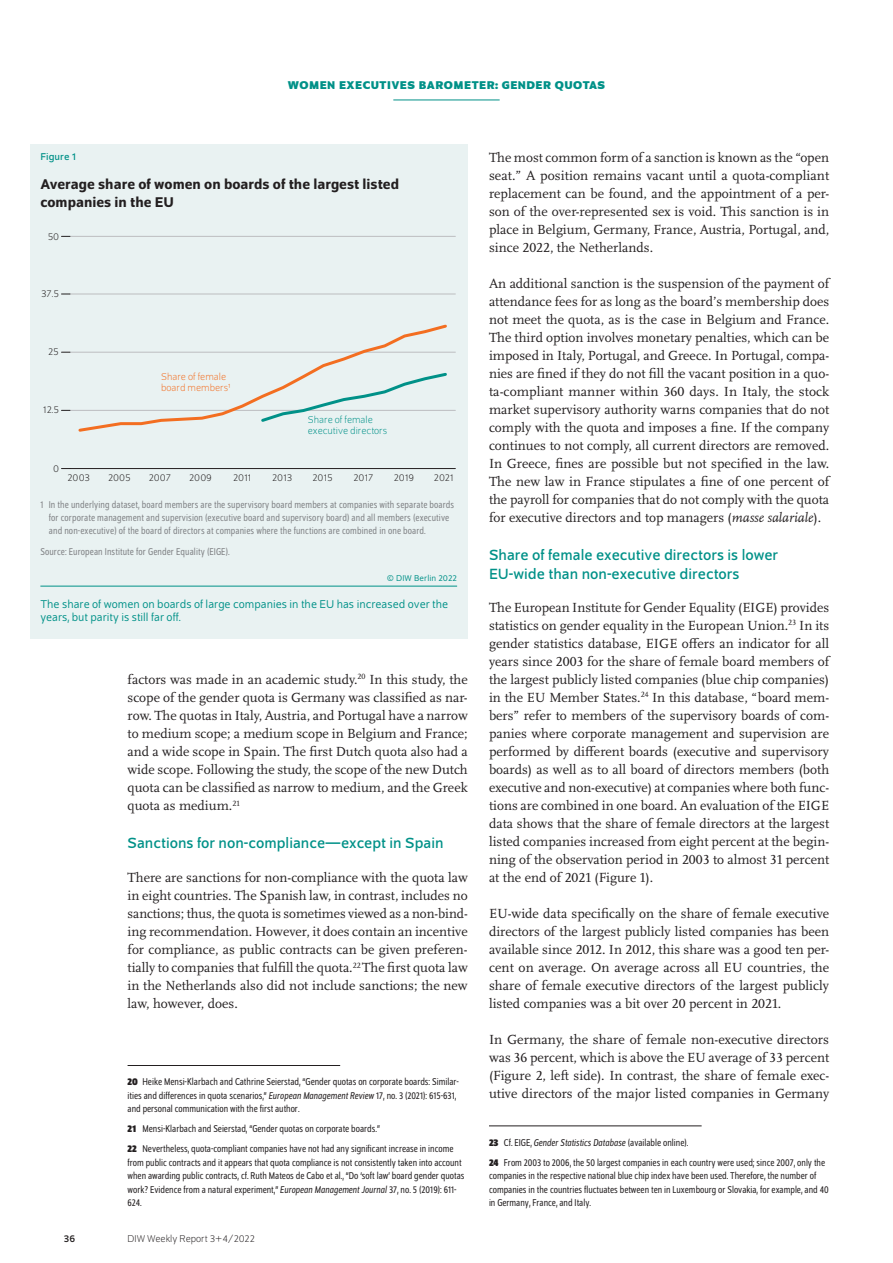
<style>
.page{position:relative;width:893px;height:1263px;background:#fff}
.page>*{position:absolute;margin:0;border:0;box-sizing:border-box;transform-origin:0 0}
.t1{font:15.75px/19.5px "Schumpeter";color:#009188}
.t2{font:500 15px/18px "Schumpeter";color:#231f20}
.t3{font:13.8px/18px "Scala Pro";color:#231f20;text-align:justify}
.t4{font:12px/13.5px "Schumpeter Blond";color:#009188}
.t5{font:700 12px "Schumpeter";letter-spacing:.04em;color:#009188}
.t6{font:semi-condensed 10.5px/13.5px "Schumpeter Blond";color:#231f20}
.t7{font:semi-condensed 10.5px/12.8px "Schumpeter Blond";letter-spacing:.01em;color:#808285}
.t8{font:300 10.5px "Schumpeter";color:#231f20}
.t9{font:300 10.5px/10.9px "Schumpeter";color:#009188}
.t10{font:300 10.5px/10.9px "Schumpeter";color:#f36e21}
.t11{font:10.5px "Schumpeter";letter-spacing:.01em;color:#009188}
.t12{font:10.5px "Schumpeter";color:#231f20}
.t13{font:9px "Schumpeter Blond";letter-spacing:.01em;color:#009188}
.s1{font-family:"Schumpeter";font-weight:700}
.s2{font-style:italic}
</style>
<div class="page">
<hr style="left:393px;top:100px;width:107px;height:1px;background:#009188">
<hr style="left:128px;top:1065px;width:212px;height:1px;background:#231f20">
<hr style="left:489px;top:1125px;width:213px;height:1px;background:#231f20">
<div style="left:30px;top:144px;width:438px;height:494px;background:#e9f2f2"></div>
<hr style="left:70px;top:236px;width:385px;height:1px;background:#bcbdc0">
<hr style="left:70px;top:468px;width:385px;height:1px;background:#231f20">
<hr style="left:70px;top:352px;width:385px;height:1px;background:#bcbdc0">
<hr style="left:70px;top:294px;width:385px;height:1px;background:#bcbdc0">
<hr style="left:70px;top:410px;width:385px;height:1px;background:#bcbdc0">
<svg style="left:76px;top:324px;width:373px;height:108px"></svg>
<hr style="left:40px;top:586px;width:417px;height:1px;background:#009188">
<p class="t5" style="left:288px;top:79px;width:22px">WOMEN</p>
<p class="t5" style="left:339px;top:79px;width:17px">EXECUTIVES</p>
<p class="t5" style="left:419px;top:79px;width:18px">BAROMETER</p>
<p class="t5" style="left:495px;top:79px;width:25px">: GENDER</p>
<p class="t5" style="left:555px;top:79px;width:10px">QUOTAS</p>
<p class="t11" style="left:40px;top:151px;width:37px">Figure 1</p>
<p class="t2" style="left:40px;top:175px;width:360px">Average share of women on boards of the largest listed companies in the EU</p>
<p class="t8" style="left:48px;top:232px;width:13px">50</p>
<p class="t8" style="left:41px;top:288px;width:20px">37.5</p>
<p class="t8" style="left:48px;top:347px;width:12px">25</p>
<p class="t8" style="left:43px;top:405px;width:18px">12.5</p>
<p class="t10" style="left:161px;top:372px;width:71px">Share of female board members¹</p>
<p class="t9" style="left:308px;top:415px;width:81px">Share of female executive directors</p>
<p class="t8" style="left:53px;top:463px;width:7px">0</p>
<p class="t8" style="left:68px;top:472px;width:24px">2003</p>
<p class="t8" style="left:108px;top:472px;width:24px">2005</p>
<p class="t8" style="left:149px;top:472px;width:24px">2007</p>
<p class="t8" style="left:189px;top:472px;width:24px">2009</p>
<p class="t8" style="left:233px;top:472px;width:20px">2011</p>
<p class="t8" style="left:272px;top:472px;width:22px">2013</p>
<p class="t8" style="left:313px;top:472px;width:22px">2015</p>
<p class="t8" style="left:353px;top:472px;width:21px">2017</p>
<p class="t8" style="left:394px;top:472px;width:22px">2019</p>
<p class="t8" style="left:434px;top:472px;width:21px">2021</p>
<p class="t7" style="left:49px;top:499px;width:407px;text-indent:-8px">1 In the underlying dataset, board members are the supervisory board members at companies with separate boards for corporate management and supervision (executive board and supervisory board) and all members (executive and non-executive) of the board of directors at companies where the functions are combined in one board.</p>
<p class="t7" style="left:40px;top:546px;width:191px">Source: European Institute for Gender Equality (EIGE).</p>
<p class="t13" style="left:387px;top:574px;width:72px">© DIW Berlin 2022</p>
<p class="t4" style="left:40px;top:597px;width:409px">The share of women on boards of large companies in the EU has increased over the years, but parity is still far off.</p>
<p class="t3" style="left:128px;top:670px;width:342px">factors was made in an academic study.<sup>20</sup> In this study, the scope of the gender quota is Germany was classified as nar&shy;row. The quotas in Italy, Austria, and Portugal have a narrow to medium scope; a medium scope in Belgium and France; and a wide scope in Spain. The first Dutch quota also had a wide scope. Following the study, the scope of the new Dutch quota can be classified as narrow to medium, and the Greek quota as medium.<sup>21</sup></p>
<p class="t1" style="left:128px;top:833px;width:318px">Sanctions for non-compliance—except in Spain</p>
<p class="t3" style="left:128px;top:868px;width:342px">There are sanctions for non-compliance with the quota law in eight countries. The Spanish law, in contrast, includes no sanctions; thus, the quota is sometimes viewed as a non-bind&shy;ing recommendation. However, it does contain an incentive for compliance, as public contracts can be given preferen&shy;tially to companies that fulfill the quota.<sup>22</sup> The first quota law in the Netherlands also did not include sanctions; the new law, however, does.</p>
<p class="t6" style="left:128px;top:1075px;width:333px"><span class="s1">20</span> Heike Mensi-Klarbach and Cathrine Seierstad, “Gender quotas on corporate boards: Similar&shy;ities and differences in quota scenarios,” <span class="s2">European Management Review</span> 17, no. 3 (2021): 615-631, and personal communication with the first author.</p>
<p class="t6" style="left:128px;top:1119px;width:327px;line-height:20px"><span class="s1">21</span> Mensi-Klarbach and Seierstad, “Gender quotas on corporate boards.”<br><span class="s1">22</span> Nevertheless, quota-compliant companies have not had any significant increase in income</p>
<p class="t6" style="left:128px;top:1156px;width:338px">from public contracts and it appears that quota compliance is not consistently taken into account when awarding public contracts, cf. Ruth Mateos de Cabo et al., “Do ‘soft law’ board gender quotas work? Evidence from a natural experiment,” <span class="s2">European Management Journal</span> 37, no. 5 (2019): 611- 624.</p>
<p class="t12" style="left:64px;top:1233px;width:13px">36</p>
<p class="t8" style="left:128px;top:1234px;width:129px">DIW Weekly Report 3+4/2022</p>
<p class="t3" style="left:489px;top:148px;width:342px">The most common form of a sanction is known as the “open seat.” A position remains vacant until a quota-compliant replacement can be found, and the appointment of a per&shy;son of the over-represented sex is void. This sanction is in place in Belgium, Germany, France, Austria, Portugal, and, since 2022, the Netherlands.</p>
<p class="t3" style="left:489px;top:274px;width:342px">An additional sanction is the suspension of the payment of attendance fees for as long as the board’s membership does not meet the quota, as is the case in Belgium and France.<br>The third option involves monetary penalties, which can be imposed in Italy, Portugal, and Greece. In Portugal, compa&shy;nies are fined if they do not fill the vacant position in a quo&shy;ta-compliant manner within 360 days. In Italy, the stock market supervisory authority warns companies that do not comply with the quota and imposes a fine. If the company continues to not comply, all current directors are removed.<br>In Greece, fines are possible but not specified in the law.<br>The new law in France stipulates a fine of one percent of the payroll for companies that do not comply with the quota for executive directors and top managers (<span class="s2">masse salariale</span>).</p>
<p class="t1" style="left:489px;top:545px;width:291px">Share of female executive directors is lower<br>EU‑wide than non-executive directors</p>
<p class="t3" style="left:489px;top:598px;width:342px">The European Institute for Gender Equality (EIGE) provides statistics on gender equality in the European Union.<sup>23</sup> In its gender statistics database, EIGE offers an indicator for all years since 2003 for the share of female board members of the largest publicly listed companies (blue chip companies) in the EU Member States.<sup>24</sup> In this database, “board mem&shy;bers” refer to members of the supervisory boards of com&shy;panies where corporate management and supervision are performed by different boards (executive and supervisory boards) as well as to all board of directors members (both executive and non-executive) at companies where both func&shy;tions are combined in one board. An evaluation of the EIGE data shows that the share of female directors at the largest listed companies increased from eight percent at the begin&shy;ning of the observation period in 2003 to almost 31 percent at the end of 2021 (Figure 1).</p>
<p class="t3" style="left:489px;top:904px;width:342px">EU-wide data specifically on the share of female executive directors of the largest publicly listed companies has been available since 2012. In 2012, this share was a good ten per&shy;cent on average. On average across all EU countries, the share of female executive directors of the largest publicly listed companies was a bit over 20 percent in 2021.</p>
<p class="t3" style="left:489px;top:1030px;width:342px">In Germany, the share of female non-executive directors was 36 percent, which is above the EU average of 33 percent (Figure 2, left side). In contrast, the share of female exec&shy;utive directors of the major listed companies in Germany</p>
<p class="t6" style="left:489px;top:1133px;width:338px;line-height:20px"><span class="s1">23</span> Cf. EIGE, <span class="s2">Gender Statistics Database</span> (available online).<br><span class="s1">24</span> From 2003 to 2006, the 50 largest companies in each country were used; since 2007, only the</p>
<p class="t6" style="left:489px;top:1169px;width:341px">companies in the respective national blue chip index have been used. Therefore, the number of companies in the countries fluctuates between ten in Luxembourg or Slovakia, for example, and 40 in Germany, France, and Italy.</p>
</div>
